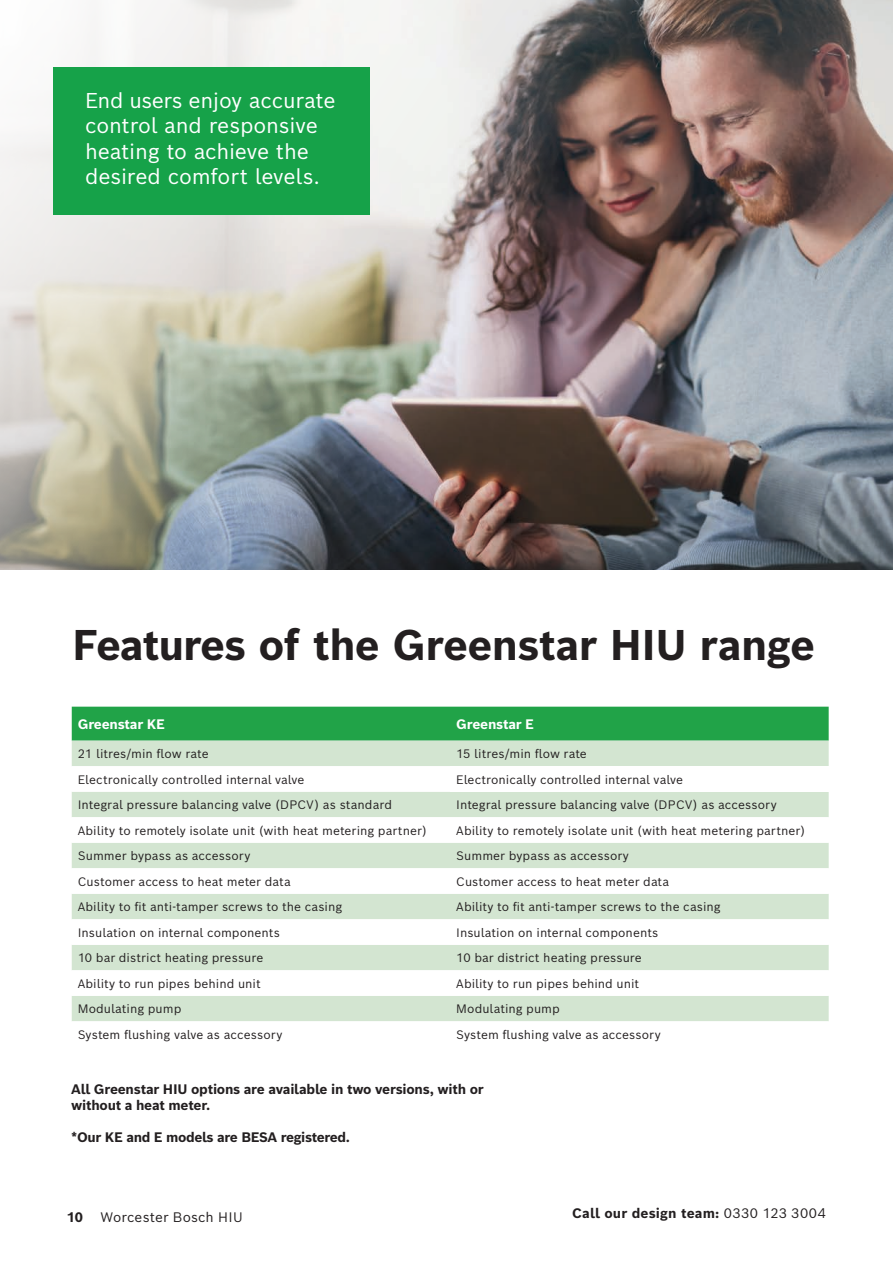
<style>
.page{position:relative;width:893px;height:1263px;background:#fff}
.page>*{position:absolute;margin:0;border:0;box-sizing:border-box;transform-origin:0 0}
.t1{font:700 42px "Bosch Sans";letter-spacing:-.015em;color:#231f20}
.t2{font:21px "Bosch Sans";letter-spacing:-.01em;color:#fff}
.t3{font:700 13.5px/16.2px "Bosch Sans";letter-spacing:-.02em;color:#231f20}
.t4{font:700 13.5px "Bosch Sans";letter-spacing:.01em;color:#231f20}
.t5{font:700 13.5px "Bosch Sans";letter-spacing:-.015em;color:#fff}
.t6{font:13.5px "Bosch Sans";letter-spacing:.01em;color:#231f20}
.t7{font:12px "Bosch Sans";letter-spacing:.005em;color:#231f20}
.s1{font-weight:400}
</style>
<div class="page">
<img style="left:0;top:0;width:893px;height:570px">
<div style="left:53px;top:67px;width:317px;height:148px;background:#16a249"></div>
<div style="left:72px;top:707px;width:757px;height:34px;background:#21a348"></div>
<div style="left:72px;top:741px;width:757px;height:25px;background:#d3e5d1"></div>
<svg style="left:72px;top:792px;width:757px;height:229px;fill:#d3e5d1"></svg>
<p class="t2" style="left:85px;top:86px;width:252px">End users enjoy accurate</p>
<p class="t2" style="left:85px;top:112px;width:234px">control and responsive</p>
<p class="t2" style="left:85px;top:137px;width:225px">heating to achieve the</p>
<p class="t2" style="left:85px;top:162px;width:236px">desired comfort levels.</p>
<p class="t1" style="left:72px;top:617px;width:744px">Features of the Greenstar HIU range</p>
<p class="t5" style="left:78px;top:715px;width:89px">Greenstar KE</p>
<p class="t5" style="left:456px;top:715px;width:79px">Greenstar E</p>
<p class="t7" style="left:78px;top:746px;width:132px">21 litres/min flow rate</p>
<p class="t7" style="left:456px;top:746px;width:132px">15 litres/min flow rate</p>
<p class="t7" style="left:78px;top:771px;width:228px">Electronically controlled internal valve</p>
<p class="t7" style="left:456px;top:771px;width:228px">Electronically controlled internal valve</p>
<p class="t7" style="left:78px;top:797px;width:316px">Integral pressure balancing valve (DPCV) as standard</p>
<p class="t7" style="left:456px;top:797px;width:322px">Integral pressure balancing valve (DPCV) as accessory</p>
<p class="t7" style="left:78px;top:822px;width:351px">Ability to remotely isolate unit (with heat metering partner)</p>
<p class="t7" style="left:456px;top:822px;width:351px">Ability to remotely isolate unit (with heat metering partner)</p>
<p class="t7" style="left:78px;top:848px;width:174px">Summer bypass as accessory</p>
<p class="t7" style="left:456px;top:848px;width:174px">Summer bypass as accessory</p>
<p class="t7" style="left:78px;top:873px;width:214px">Customer access to heat meter data</p>
<p class="t7" style="left:456px;top:873px;width:214px">Customer access to heat meter data</p>
<p class="t7" style="left:78px;top:899px;width:266px">Ability to fit anti-tamper screws to the casing</p>
<p class="t7" style="left:456px;top:899px;width:266px">Ability to fit anti-tamper screws to the casing</p>
<p class="t7" style="left:78px;top:924px;width:204px">Insulation on internal components</p>
<p class="t7" style="left:456px;top:924px;width:204px">Insulation on internal components</p>
<p class="t7" style="left:78px;top:950px;width:187px">10 bar district heating pressure</p>
<p class="t7" style="left:456px;top:950px;width:187px">10 bar district heating pressure</p>
<p class="t7" style="left:78px;top:975px;width:185px">Ability to run pipes behind unit</p>
<p class="t7" style="left:456px;top:975px;width:185px">Ability to run pipes behind unit</p>
<p class="t7" style="left:78px;top:1001px;width:105px">Modulating pump</p>
<p class="t7" style="left:456px;top:1001px;width:105px">Modulating pump</p>
<p class="t7" style="left:78px;top:1026px;width:206px">System flushing valve as accessory</p>
<p class="t7" style="left:456px;top:1026px;width:206px">System flushing valve as accessory</p>
<p class="t3" style="left:71px;top:1080px;width:414px">All Greenstar HIU options are available in two versions, with or without a heat meter.</p>
<p class="t3" style="left:71px;top:1129px;width:280px">*Our KE and E models are BESA registered.</p>
<p class="t3" style="left:67px;top:1209px;width:18px">10</p>
<p class="t6" style="left:100px;top:1208px;width:144px">Worcester Bosch HIU</p>
<p class="t4" style="left:572px;top:1204px;width:255px">Call our design team: <span class="s1">0330 123 3004</span></p>
</div>
